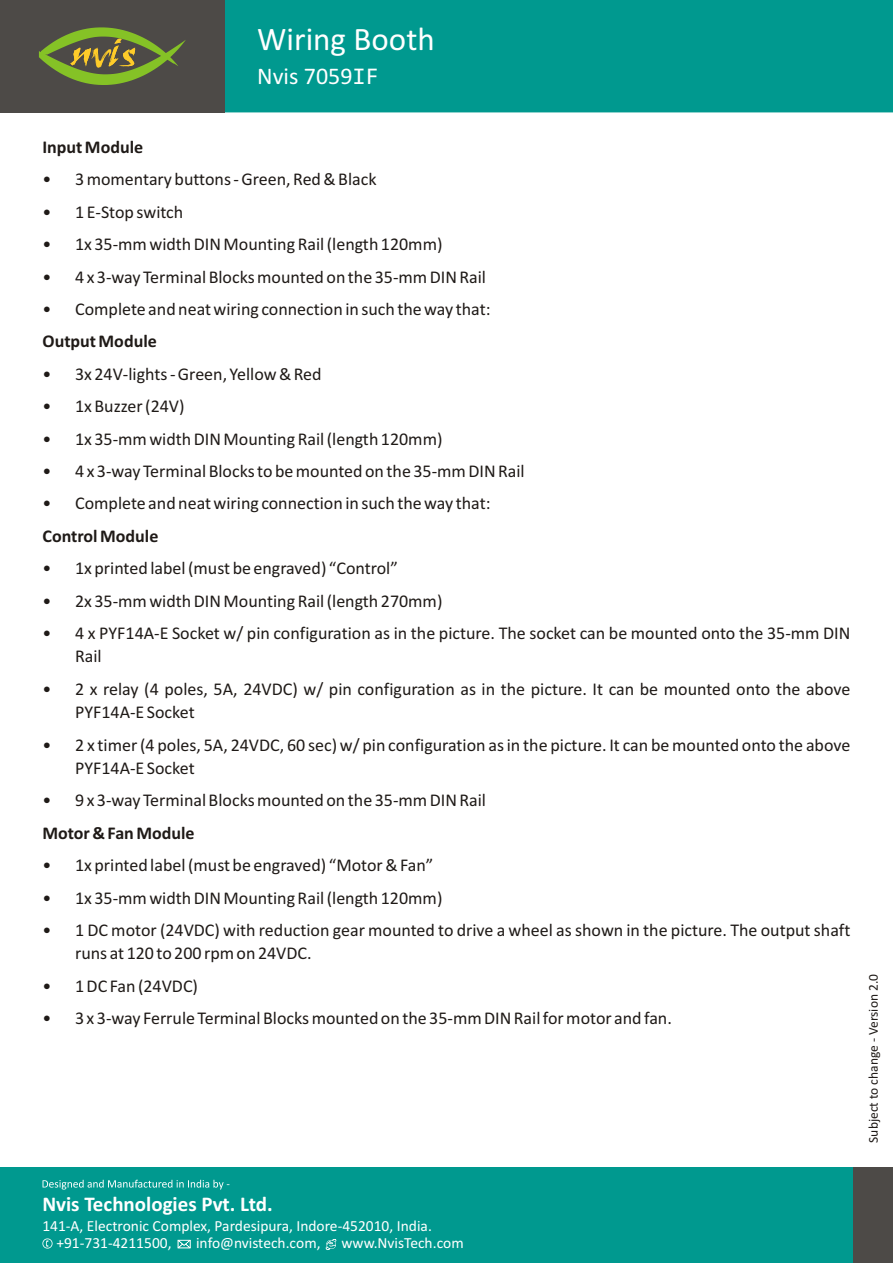
<style>
.page{position:relative;width:893px;height:1263px;background:#fff}
.page>*{position:absolute;margin:0;border:0;box-sizing:border-box;transform-origin:0 0}
.t1{font:33px "Calibri";color:#fff}
.t2{font:24px "Calibri";color:#fff}
.t3{font:700 21px "Calibri";color:#fff}
.t4{font:18px/23.4px "Calibri";color:#1f1a17}
.t5{font:700 18px "Calibri";color:#1f1a17}
.t6{font:15.45px/17px "Calibri";color:#fff}
.t7{font:13.5px "Calibri";color:#1f1a17}
.s1{font-family:"Consolas"}
</style>
<div class="page">
<div style="left:0;top:1167px;width:854px;height:96px;background:#00998f"></div>
<div style="left:854px;top:1167px;width:39px;height:96px;background:#4d4a47"></div>
<svg style="left:178px;top:1240px;width:13px;height:8px"></svg>
<svg style="left:326px;top:1239px;width:10px;height:11px"></svg>
<svg style="left:42px;top:1238px;width:11px;height:10px"></svg>
<svg style="left:43px;top:1180px;width:186px;height:9px"></svg>
<div style="left:225px;top:0;width:668px;height:112px;background:#00998f"></div>
<div style="left:0;top:0;width:225px;height:112px;background:#4d4a47"></div>
<svg style="left:39px;top:27px;width:147px;height:58px"></svg>
<h1 class="t1" style="left:257px;top:25px;width:179px">Wiring Booth</h1>
<h2 class="t2" style="left:257px;top:66px;width:123px">Nvis 7059<span class="s1">IF</span></h2>
<p class="t5" style="left:43px;top:139px;width:102px">Input Module</p>
<p class="t4" style="left:43px;top:169px;width:336px">• 3 momentary buttons - Green, Red &amp; Black</p>
<p class="t4" style="left:43px;top:202px;width:142px">• 1 E-Stop switch</p>
<p class="t4" style="left:43px;top:234px;width:401px">• 1x 35-mm width DIN Mounting Rail (length 120mm)</p>
<p class="t4" style="left:43px;top:266px;width:445px">• 4 x 3-way Terminal Blocks mounted on the 35-mm DIN Rail</p>
<p class="t4" style="left:43px;top:299px;width:450px">• Complete and neat wiring connection in such the way that:</p>
<p class="t5" style="left:43px;top:334px;width:116px">Output Module</p>
<p class="t4" style="left:43px;top:364px;width:281px">• 3x 24V-lights - Green, Yellow &amp; Red</p>
<p class="t4" style="left:43px;top:396px;width:144px">• 1x Buzzer (24V)</p>
<p class="t4" style="left:43px;top:428px;width:401px">• 1x 35-mm width DIN Mounting Rail (length 120mm)</p>
<p class="t4" style="left:43px;top:461px;width:484px">• 4 x 3-way Terminal Blocks to be mounted on the 35-mm DIN Rail</p>
<p class="t4" style="left:42px;top:493px;width:450px">• Complete and neat wiring connection in such the way that:</p>
<p class="t5" style="left:42px;top:528px;width:117px">Control Module</p>
<p class="t4" style="left:42px;top:558px;width:357px">• 1x printed label (must be engraved) “Control”</p>
<p class="t4" style="left:42px;top:590px;width:401px">• 2x 35-mm width DIN Mounting Rail (length 270mm)</p>
<p class="t4" style="left:75px;top:623px;width:777px;text-indent:-33px">• 4 x PYF14A-E Socket w/ pin configuration as in the picture. The socket can be mounted onto the 35-mm DIN<br>Rail</p>
<p class="t4" style="left:75px;top:679px;width:777px;text-indent:-33px">• 2 x relay (4 poles, 5A, 24VDC) w/ pin configuration as in the picture. It can be mounted onto the above<br>PYF14A-E Socket</p>
<p class="t4" style="left:75px;top:734px;width:777px;text-indent:-33px">• 2 x timer (4 poles, 5A, 24VDC, 60 sec) w/ pin configuration as in the picture. It can be mounted onto the above<br>PYF14A-E Socket</p>
<p class="t4" style="left:42px;top:790px;width:445px">• 9 x 3-way Terminal Blocks mounted on the 35-mm DIN Rail</p>
<p class="t5" style="left:42px;top:825px;width:154px">Motor &amp; Fan Module</p>
<p class="t4" style="left:42px;top:855px;width:392px">• 1x printed label (must be engraved) “Motor &amp; Fan”</p>
<p class="t4" style="left:42px;top:887px;width:401px">• 1x 35-mm width DIN Mounting Rail (length 120mm)</p>
<p class="t4" style="left:75px;top:920px;width:777px;text-indent:-33px">• 1 DC motor (24VDC) with reduction gear mounted to drive a wheel as shown in the picture. The output shaft runs at 120 to 200 rpm on 24VDC.</p>
<p class="t4" style="left:42px;top:976px;width:157px">• 1 DC Fan (24VDC)</p>
<p class="t4" style="left:42px;top:1008px;width:631px">• 3 x 3-way Ferrule Terminal Blocks mounted on the 35-mm DIN Rail for motor and fan.</p>
<p class="t7" style="left:868px;top:1143px;width:170px;rotate:-90deg">Subject to change - Version 2.0</p>
<p class="t3" style="left:42px;top:1195px;width:232px">Nvis Technologies Pvt. Ltd.</p>
<p class="t6" style="left:56px;top:1218px;width:377px;text-indent:-14px">141-A, Electronic Complex, Pardesipura, Indore-452010, India. +91-731-4211500,</p>
<p class="t6" style="left:196px;top:1235px;width:126px">info@nvistech.com,</p>
<p class="t6" style="left:342px;top:1235px;width:124px">www.NvisTech.com</p>
</div>
